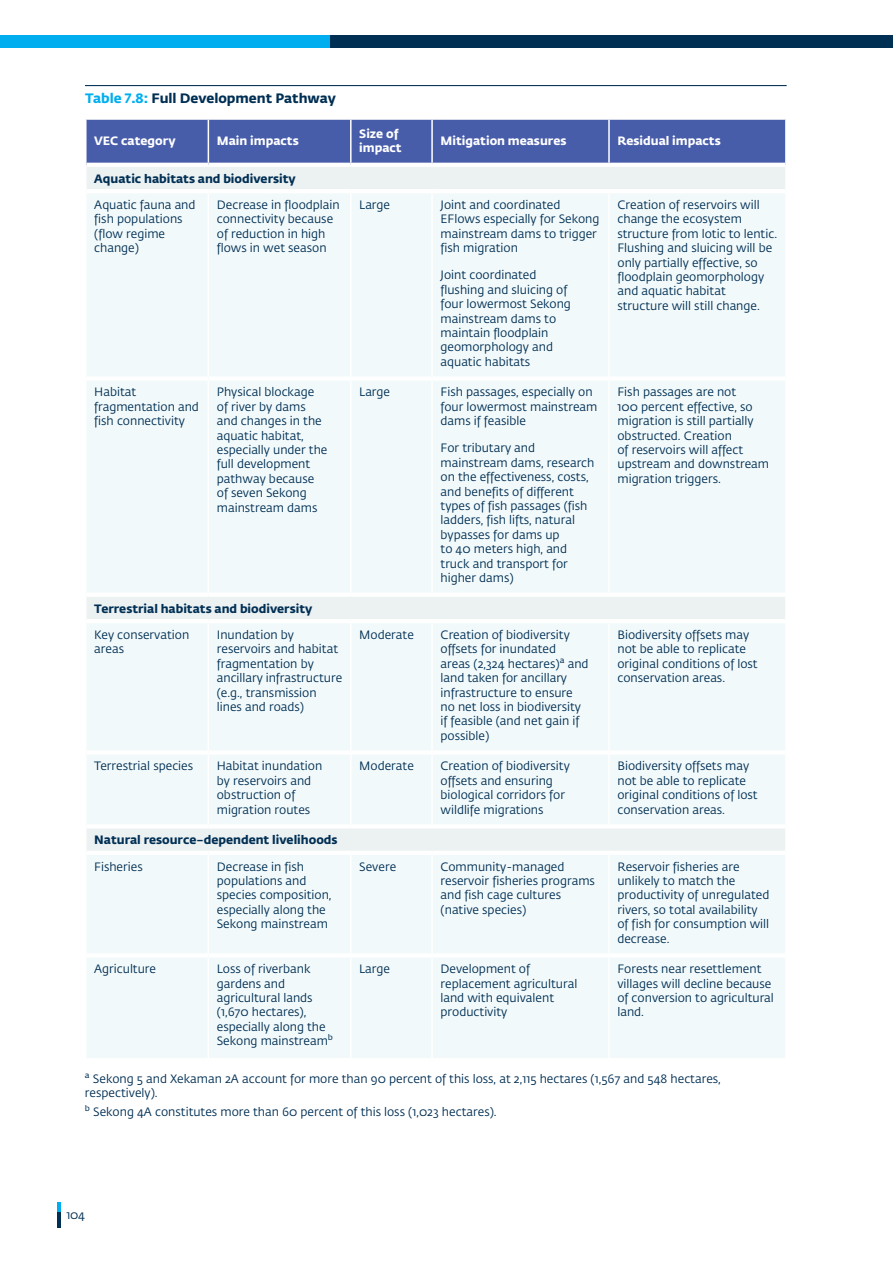
<style>
.page{position:relative;width:893px;height:1263px;background:#fff}
.page>*{position:absolute;margin:0;border:0;box-sizing:border-box;transform-origin:0 0}
.t1{font:700 13.5px "Fedra Sans Std";color:#002f54}
.t2{font:12px/14.4px "Fedra Sans Std";color:#002f54}
.t3{font:700 12px "Fedra Sans Std";color:#002f54}
.t4{font:700 12px/14.4px "Fedra Sans Std";color:#fff}
.s1{color:#00aeef}
</style>
<div class="page">
<div style="left:0;top:35px;width:331px;height:13px;background:#00aeef"></div>
<div style="left:331px;top:35px;width:562px;height:13px;background:#002f54"></div>
<hr style="left:57px;top:1202px;width:3px;height:25px;background:#002f54">
<svg style="left:57px;top:1202px;width:3px;height:10px"></svg>
<hr style="left:85px;top:85px;width:702px;height:1px;background:#002f54">
<div style="left:87px;top:120px;width:698px;height:43px;background:#485daa"></div>
<div style="left:87px;top:167px;width:698px;height:22px;background:#ecf1f2"></div>
<div style="left:87px;top:194px;width:698px;height:864px;background:#f2f9fa"></div>
<hr style="left:208px;top:120px;width:1px;height:43px;background:#fff">
<hr style="left:350px;top:120px;width:2px;height:43px;background:#fff">
<hr style="left:431px;top:120px;width:2px;height:43px;background:#fff">
<hr style="left:608px;top:120px;width:2px;height:43px;background:#fff">
<hr style="left:208px;top:193px;width:1px;height:183px;background:#fff">
<hr style="left:350px;top:193px;width:2px;height:183px;background:#fff">
<hr style="left:431px;top:193px;width:2px;height:183px;background:#fff">
<hr style="left:608px;top:193px;width:2px;height:183px;background:#fff">
<hr style="left:208px;top:381px;width:1px;height:212px;background:#fff">
<hr style="left:350px;top:381px;width:2px;height:212px;background:#fff">
<hr style="left:431px;top:381px;width:2px;height:212px;background:#fff">
<hr style="left:608px;top:381px;width:2px;height:212px;background:#fff">
<hr style="left:208px;top:623px;width:1px;height:127px;background:#fff">
<hr style="left:350px;top:623px;width:2px;height:127px;background:#fff">
<hr style="left:431px;top:623px;width:2px;height:127px;background:#fff">
<hr style="left:608px;top:623px;width:2px;height:127px;background:#fff">
<hr style="left:208px;top:755px;width:1px;height:69px;background:#fff">
<hr style="left:350px;top:755px;width:2px;height:69px;background:#fff">
<hr style="left:431px;top:755px;width:2px;height:69px;background:#fff">
<hr style="left:608px;top:755px;width:2px;height:69px;background:#fff">
<hr style="left:208px;top:855px;width:1px;height:98px;background:#fff">
<hr style="left:350px;top:855px;width:2px;height:98px;background:#fff">
<hr style="left:431px;top:855px;width:2px;height:98px;background:#fff">
<hr style="left:608px;top:855px;width:2px;height:98px;background:#fff">
<hr style="left:208px;top:957px;width:1px;height:101px;background:#fff">
<hr style="left:350px;top:957px;width:2px;height:101px;background:#fff">
<hr style="left:431px;top:957px;width:2px;height:101px;background:#fff">
<hr style="left:608px;top:957px;width:2px;height:101px;background:#fff">
<div style="left:87px;top:376px;width:121px;height:5px;background:#fff"></div>
<div style="left:208px;top:376px;width:143px;height:5px;background:#fff"></div>
<div style="left:351px;top:376px;width:81px;height:5px;background:#fff"></div>
<div style="left:432px;top:376px;width:177px;height:5px;background:#fff"></div>
<div style="left:609px;top:376px;width:176px;height:5px;background:#fff"></div>
<hr style="left:87px;top:593px;width:121px;height:4px;background:#fff">
<hr style="left:208px;top:593px;width:143px;height:4px;background:#fff">
<hr style="left:351px;top:593px;width:81px;height:4px;background:#fff">
<hr style="left:432px;top:593px;width:177px;height:4px;background:#fff">
<hr style="left:609px;top:593px;width:176px;height:4px;background:#fff">
<hr style="left:87px;top:619px;width:121px;height:4px;background:#fff">
<hr style="left:208px;top:619px;width:143px;height:4px;background:#fff">
<hr style="left:351px;top:619px;width:81px;height:4px;background:#fff">
<hr style="left:432px;top:619px;width:177px;height:4px;background:#fff">
<hr style="left:609px;top:619px;width:176px;height:4px;background:#fff">
<div style="left:87px;top:750px;width:121px;height:5px;background:#fff"></div>
<div style="left:208px;top:750px;width:143px;height:5px;background:#fff"></div>
<div style="left:351px;top:750px;width:81px;height:5px;background:#fff"></div>
<div style="left:432px;top:750px;width:177px;height:5px;background:#fff"></div>
<div style="left:609px;top:750px;width:176px;height:5px;background:#fff"></div>
<hr style="left:87px;top:824px;width:121px;height:4px;background:#fff">
<hr style="left:208px;top:824px;width:143px;height:4px;background:#fff">
<hr style="left:351px;top:824px;width:81px;height:4px;background:#fff">
<hr style="left:432px;top:824px;width:177px;height:4px;background:#fff">
<hr style="left:609px;top:824px;width:176px;height:4px;background:#fff">
<hr style="left:87px;top:851px;width:121px;height:4px;background:#fff">
<hr style="left:208px;top:851px;width:143px;height:4px;background:#fff">
<hr style="left:351px;top:851px;width:81px;height:4px;background:#fff">
<hr style="left:432px;top:851px;width:177px;height:4px;background:#fff">
<hr style="left:609px;top:851px;width:176px;height:4px;background:#fff">
<hr style="left:87px;top:953px;width:121px;height:4px;background:#fff">
<hr style="left:208px;top:953px;width:143px;height:4px;background:#fff">
<hr style="left:351px;top:953px;width:81px;height:4px;background:#fff">
<hr style="left:432px;top:953px;width:177px;height:4px;background:#fff">
<hr style="left:609px;top:953px;width:176px;height:4px;background:#fff">
<p class="t1" style="left:85px;top:89px;width:252px"><span class="s1">Table 7.8:</span> Full Development Pathway</p>
<p class="t4" style="left:94px;top:133px;width:83px">VEC category</p>
<p class="t4" style="left:217px;top:133px;width:83px">Main impacts</p>
<p class="t4" style="left:359px;top:126px;width:44px">Size of impact</p>
<p class="t4" style="left:441px;top:133px;width:127px">Mitigation measures</p>
<p class="t4" style="left:617px;top:133px;width:105px">Residual impacts</p>
<p class="t3" style="left:94px;top:171px;width:203px">Aquatic habitats and biodiversity</p>
<p class="t2" style="left:94px;top:198px;width:103px">Aquatic fauna and fish populations (flow regime change)</p>
<p class="t2" style="left:217px;top:198px;width:124px">Decrease in floodplain connectivity because of reduction in high flows in wet season</p>
<p class="t2" style="left:359px;top:198px;width:32px">Large</p>
<p class="t2" style="left:441px;top:198px;width:160px">Joint and coordinated<br>EFlows especially for Sekong mainstream dams to trigger fish migration</p>
<p class="t2" style="left:441px;top:268px;width:132px">Joint coordinated flushing and sluicing of four lowermost Sekong mainstream dams to maintain floodplain geomorphology and aquatic habitats</p>
<p class="t2" style="left:617px;top:198px;width:161px">Creation of reservoirs will change the ecosystem structure from lotic to lentic.<br>Flushing and sluicing will be only partially effective, so floodplain geomorphology and aquatic habitat structure will still change.</p>
<p class="t2" style="left:94px;top:385px;width:106px">Habitat fragmentation and fish connectivity</p>
<p class="t2" style="left:217px;top:385px;width:112px">Physical blockage of river by dams and changes in the aquatic habitat, especially under the full development pathway because of seven Sekong mainstream dams</p>
<p class="t2" style="left:359px;top:385px;width:32px">Large</p>
<p class="t2" style="left:441px;top:385px;width:158px">Fish passages, especially on four lowermost mainstream dams if feasible</p>
<p class="t2" style="left:441px;top:441px;width:155px">For tributary and mainstream dams, research on the effectiveness, costs, and benefits of different types of fish passages (fish ladders, fish lifts, natural bypasses for dams up<br>to 40 meters high, and truck and transport for higher dams)</p>
<p class="t2" style="left:617px;top:385px;width:153px">Fish passages are not<br>100 percent effective, so migration is still partially obstructed. Creation<br>of reservoirs will affect upstream and downstream migration triggers.</p>
<p class="t3" style="left:94px;top:601px;width:220px">Terrestrial habitats and biodiversity</p>
<p class="t2" style="left:94px;top:628px;width:96px">Key conservation areas</p>
<p class="t2" style="left:217px;top:628px;width:127px">Inundation by reservoirs and habitat fragmentation by ancillary infrastructure (e.g., transmission lines and roads)</p>
<p class="t2" style="left:359px;top:628px;width:56px">Moderate</p>
<p class="t2" style="left:441px;top:628px;width:150px">Creation of biodiversity offsets for inundated areas (2,324 hectares)a and land taken for ancillary infrastructure to ensure no net loss in biodiversity if feasible (and net gain if possible)</p>
<p class="t2" style="left:617px;top:628px;width:142px">Biodiversity offsets may not be able to replicate original conditions of lost conservation areas.</p>
<p class="t2" style="left:94px;top:759px;width:100px">Terrestrial species</p>
<p class="t2" style="left:217px;top:759px;width:107px">Habitat inundation by reservoirs and obstruction of migration routes</p>
<p class="t2" style="left:359px;top:759px;width:56px">Moderate</p>
<p class="t2" style="left:440px;top:759px;width:131px">Creation of biodiversity offsets and ensuring biological corridors for wildlife migrations</p>
<p class="t2" style="left:617px;top:759px;width:142px">Biodiversity offsets may not be able to replicate original conditions of lost conservation areas.</p>
<p class="t3" style="left:94px;top:832px;width:245px">Natural resource–dependent livelihoods</p>
<p class="t2" style="left:94px;top:859px;width:50px">Fisheries</p>
<p class="t2" style="left:217px;top:859px;width:116px">Decrease in fish populations and species composition, especially along the<br>Sekong mainstream</p>
<p class="t2" style="left:359px;top:859px;width:38px">Severe</p>
<p class="t2" style="left:440px;top:859px;width:156px">Community-managed reservoir fisheries programs and fish cage cultures (native species)</p>
<p class="t2" style="left:617px;top:859px;width:153px">Reservoir fisheries are unlikely to match the productivity of unregulated rivers, so total availability of fish for consumption will decrease.</p>
<p class="t2" style="left:94px;top:962px;width:63px">Agriculture</p>
<p class="t2" style="left:217px;top:962px;width:118px">Loss of riverbank gardens and agricultural lands (1,670 hectares), especially along the<br>Sekong mainstreamb</p>
<p class="t2" style="left:359px;top:962px;width:32px">Large</p>
<p class="t2" style="left:440px;top:962px;width:138px">Development of replacement agricultural land with equivalent productivity</p>
<p class="t2" style="left:617px;top:962px;width:158px">Forests near resettlement villages will decline because of conversion to agricultural land.</p>
<p class="t2" style="left:85px;top:1072px;width:637px">a Sekong 5 and Xekaman 2A account for more than 90 percent of this loss, at 2,115 hectares (1,567 and 548 hectares, respectively).</p>
<p class="t2" style="left:85px;top:1105px;width:413px">b Sekong 4A constitutes more than 60 percent of this loss (1,023 hectares).</p>
<p class="t2" style="left:66px;top:1208px;width:20px">104</p>
</div>
